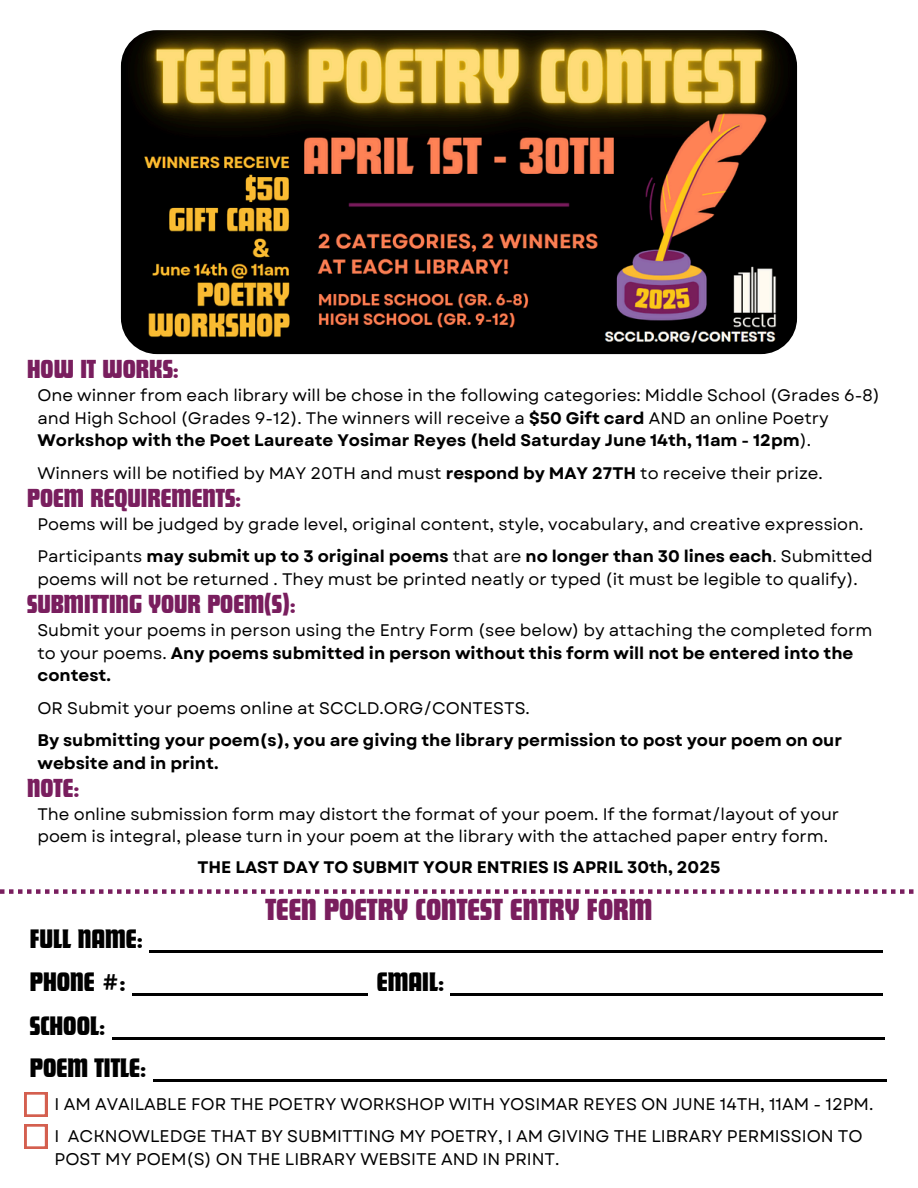
<style>
.page{position:relative;width:918px;height:1188px;background:#fff}
.page>*{position:absolute;margin:0;border:0;box-sizing:border-box;transform-origin:0 0}
.t1{font:31.5px "Futura Com Display";color:#791e5e}
.t2{font:27.6px "Futura Com Display";color:#000}
.t3{font:27px "Futura Com Display";color:#791e5e}
.t4{font:16.95px/23.7px "Garet";color:#000}
.t5{font:16.8px/22.5px "Garet";color:#000}
.t6{font:700 16.8px/22.5px "Garet";color:#000}
.s1{font-weight:700}
</style>
<div class="page">
<svg style="left:0;top:889px;width:914px;height:5px"></svg>
<svg style="left:25px;top:1092px;width:22px;height:24px"></svg>
<svg style="left:25px;top:1124px;width:22px;height:24px"></svg>
<hr style="left:150px;top:950px;width:733px;height:2px;background:#000">
<hr style="left:132px;top:994px;width:236px;height:2px;background:#000">
<hr style="left:451px;top:994px;width:432px;height:2px;background:#000">
<hr style="left:112px;top:1038px;width:773px;height:2px;background:#000">
<hr style="left:153px;top:1079px;width:733px;height:3px;background:#000">
<img style="left:121px;top:30px;width:676px;height:324px;border-radius:36px">
<p class="t3" style="left:27px;top:353px;width:153px">HOW IT WORKS:</p>
<p class="t5" style="left:37px;top:384px;width:844px">One winner from each library will be chose in the following categories: Middle School (Grades 6-8) and High School (Grades 9-12). The winners will receive a <span class="s1">$50 Gift card</span> AND an online Poetry<br><span class="s1">Workshop with the Poet Laureate Yosimar Reyes (held Saturday June 14th, 11am - 12pm</span>).</p>
<h2 class="t5" style="left:37px;top:462px;width:787px">Winners will be notified by MAY 20TH and must <span class="s1">respond by MAY 27TH</span> to receive their prize.</h2>
<p class="t3" style="left:27px;top:482px;width:216px">POEM REQUIREMENTS:</p>
<p class="t5" style="left:37px;top:512px;width:828px">Poems will be judged by grade level, original content, style, vocabulary, and creative expression.</p>
<h2 class="t5" style="left:37px;top:545px;width:837px">Participants <span class="s1">may submit up to 3 original poems</span> that are <span class="s1">no longer than 30 lines each</span>. Submitted poems will not be returned . They must be printed neatly or typed (it must be legible to qualify).</h2>
<p class="t3" style="left:27px;top:588px;width:270px">SUBMITTING YOUR POEM(S):</p>
<p class="t5" style="left:37px;top:619px;width:836px">Submit your poems in person using the Entry Form (see below) by attaching the completed form to your poems. <span class="s1">Any poems submitted in person without this form will not be entered into the contest.</span></p>
<h2 class="t5" style="left:37px;top:697px;width:494px">OR Submit your poems online at SCCLD.ORG/CONTESTS.</h2>
<p class="t6" style="left:37px;top:729px;width:806px">By submitting your poem(s), you are giving the library permission to post your poem on our website and in print.</p>
<h4 class="t3" style="left:27px;top:772px;width:54px">NOTE:</h4>
<p class="t5" style="left:37px;top:803px;width:803px">The online submission form may distort the format of your poem. If the format/layout of your poem is integral, please turn in your poem at the library with the attached paper entry form.</p>
<p class="t6" style="left:198px;top:856px;width:524px">THE LAST DAY TO SUBMIT YOUR ENTRIES IS APRIL 30th, 2025</p>
<h2 class="t1" style="left:265px;top:891px;width:389px">TEEN POETRY CONTEST ENTRY FORM</h2>
<h1 class="t2" style="left:30px;top:922px;width:115px">FULL NAME:</h1>
<h2 class="t2" style="left:30px;top:966px;width:97px">PHONE #:</h2>
<h2 class="t2" style="left:377px;top:966px;width:69px">EMAIL:</h2>
<h2 class="t2" style="left:30px;top:1009px;width:77px">SCHOOL:</h2>
<h2 class="t2" style="left:30px;top:1051px;width:118px">POEM TITLE:</h2>
<p class="t4" style="left:55px;top:1092px;width:820px">I AM AVAILABLE FOR THE POETRY WORKSHOP WITH YOSIMAR REYES ON JUNE 14TH, 11AM - 12PM.</p>
<h2 class="t4" style="left:55px;top:1124px;width:810px">I ACKNOWLEDGE THAT BY SUBMITTING MY POETRY, I AM GIVING THE LIBRARY PERMISSION TO<br>POST MY POEM(S) ON THE LIBRARY WEBSITE AND IN PRINT.</h2>
</div>
